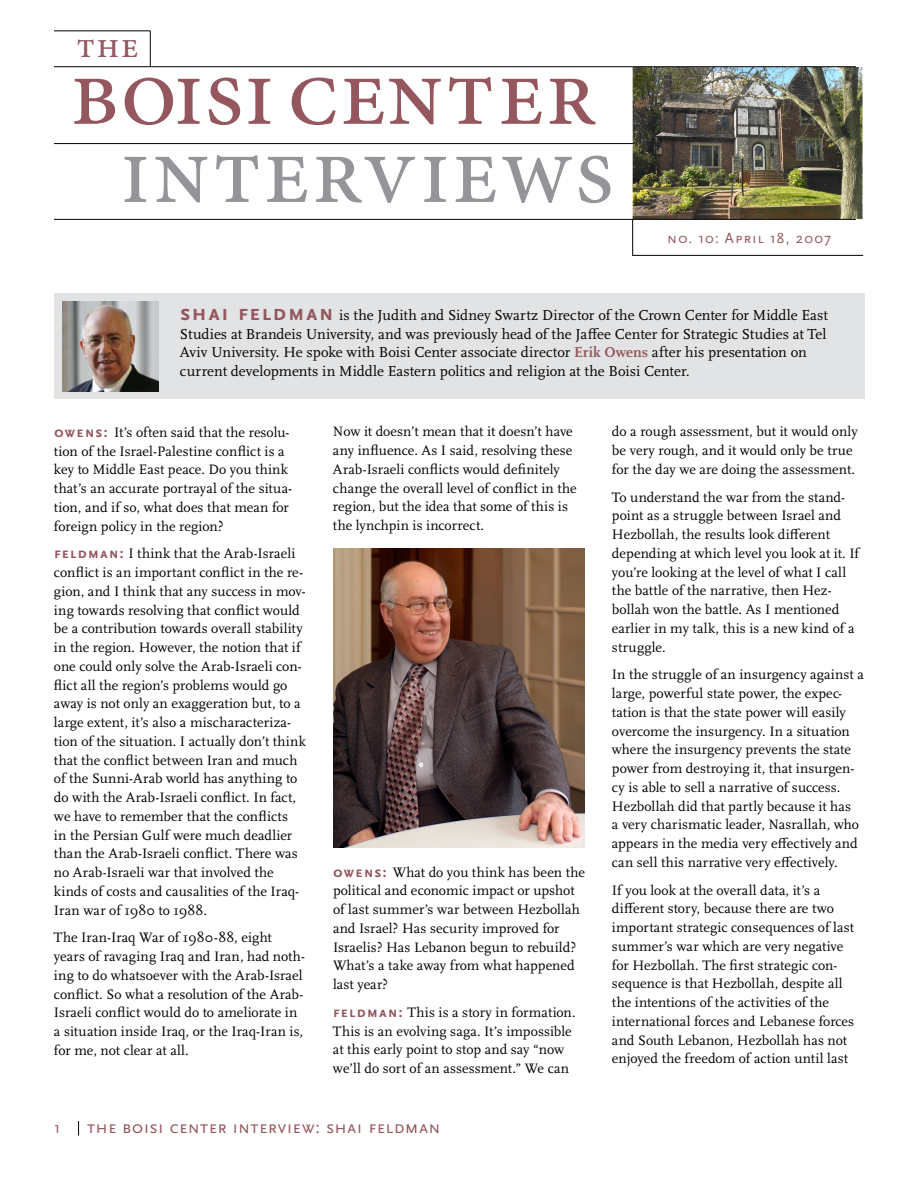
<style>
.page{position:relative;width:918px;height:1188px;background:#fff}
.page>*{position:absolute;margin:0;border:0;box-sizing:border-box;transform-origin:0 0}
.t1{font:97.05px "Minion Pro";letter-spacing:.01em;color:#94575e}
.t2{font:97.05px "Minion Pro";letter-spacing:.02em;color:#939598}
.t3{font:36.45px "Minion Pro";color:#94575e}
.t4{font:18px "Scala Sans OT";letter-spacing:.015em;color:#94575e}
.t5{font:16.5px "Scala Sans OT";color:#94575e}
.t6{font:15px/18.8px "Scala OT";color:#000}
.t7{font:15px "Scala Sans OT";letter-spacing:.065em;color:#94575e}
.t8{font:14.25px/18.8px "Scala OT";letter-spacing:.005em;color:#000}
.s1{font-family:"Scala Sans OT";font-weight:700;font-size:22.5px;color:#94575e}
.s2{font-weight:700;color:#94575e}
.s3{font-family:"Minion Pro"}
.s4{font-family:"Scala Sans OT";font-weight:700;font-size:15px;color:#94575e}
</style>
<div class="page">
<svg style="left:78px;top:1121px;width:1px;height:15px"></svg>
<div style="left:54px;top:294px;width:810px;height:105px;background:#e2e3e4"></div>
<img style="left:333px;top:549px;width:252px;height:299px">
<img style="left:633px;top:67px;width:230px;height:152px">
<hr style="left:54px;top:31px;width:97px;height:1px;background:#000">
<hr style="left:54px;top:66px;width:802px;height:1px;background:#000">
<hr style="left:54px;top:143px;width:579px;height:1px;background:#000">
<hr style="left:54px;top:219px;width:802px;height:1px;background:#000">
<hr style="left:150px;top:31px;width:1px;height:36px;background:#000">
<hr style="left:632px;top:220px;width:1px;height:36px;background:#000">
<hr style="left:632px;top:255px;width:231px;height:1px;background:#000">
<img style="left:62px;top:301px;width:96px;height:90px">
<h2 class="t3" style="left:76px;top:21px;width:64px">the</h2>
<h1 class="t1" style="left:70px;top:28px;width:528px">boisi center</h1>
<h1 class="t2" style="left:120px;top:106px;width:495px">interviews</h1>
<p class="t7" style="left:667px;top:230px;width:165px">no. 10: April 18, 2007</p>
<p class="t6" style="left:180px;top:306px;width:649px"><span class="s1">shai feldman</span> is the Judith and Sidney Swartz Director of the Crown Center for Middle East Studies at Brandeis University, and was previously head of the Jaffee Center for Strategic Studies at Tel Aviv University. He spoke with Boisi Center associate director <span class="s2">Erik Owens</span> after his presentation on current developments in Middle Eastern politics and religion at the Boisi Center<span class="s3">.</span></p>
<p class="t8" style="left:54px;top:423px;width:240px"><span class="s4">owens:</span> It’s often said that the resolu&shy;tion of the Israel-Palestine conflict is a key to Middle East peace. Do you think that’s an accurate portrayal of the situa&shy;tion, and if so, what does that mean for foreign policy in the region?</p>
<p class="t8" style="left:54px;top:545px;width:253px"><span class="s4">feldman:</span> I think that the Arab-Israeli conflict is an important conflict in the re&shy;gion, and I think that any success in mov&shy;ing towards resolving that conflict would be a contribution towards overall stability in the region. However, the notion that if one could only solve the Arab-Israeli con&shy;flict all the region’s problems would go away is not only an exaggeration but, to a large extent, it’s also a mischaracteriza&shy;tion of the situation. I actually don’t think that the conflict between Iran and much of the Sunni-Arab world has anything to do with the Arab-Israeli conflict. In fact, we have to remember that the conflicts<br>in the Persian Gulf were much deadlier than the Arab-Israeli conflict. There was no Arab-Israeli war that involved the kinds of costs and causalities of the Iraq-Iran war of 1980 to 1988.</p>
<p class="t8" style="left:54px;top:929px;width:253px">The Iran-Iraq War of 1980-88, eight years of ravaging Iraq and Iran, had noth&shy;ing to do whatsoever with the Arab-Israel conflict. So what a resolution of the Arab-Israeli conflict would do to ameliorate in a situation inside Iraq, or the Iraq-Iran is, for me, not clear at all.</p>
<p class="t8" style="left:333px;top:423px;width:245px">Now it doesn’t mean that it doesn’t have any influence. As I said, resolving these Arab-Israeli conflicts would definitely change the overall level of conflict in the region, but the idea that some of this is the lynchpin is incorrect.</p>
<p class="t8" style="left:333px;top:863px;width:254px"><span class="s4">owens:</span> What do you think has been the political and economic impact or upshot of last summer’s war between Hezbollah and Israel? Has security improved for Israelis? Has Lebanon begun to rebuild?<br>What’s a take away from what happened last year?</p>
<p class="t8" style="left:333px;top:1003px;width:244px"><span class="s4">feldman:</span> This is a story in formation.<br>This is an evolving saga. It’s impossible at this early point to stop and say “now we’ll do sort of an assessment.” We can</p>
<p class="t5" style="left:54px;top:1119px;width:8px">1</p>
<p class="t4" style="left:87px;top:1118px;width:355px">the boisi center interview: shai feldman</p>
<p class="t8" style="left:612px;top:423px;width:247px">do a rough assessment, but it would only be very rough, and it would only be true for the day we are doing the assessment.</p>
<p class="t8" style="left:612px;top:488px;width:249px">To understand the war from the stand&shy;point as a struggle between Israel and Hezbollah, the results look different depending at which level you look at it. If you’re looking at the level of what I call the battle of the narrative, then Hez&shy;bollah won the battle. As I mentioned earlier in my talk, this is a new kind of a struggle.</p>
<p class="t8" style="left:612px;top:666px;width:253px">In the struggle of an insurgency against a large, powerful state power, the expec&shy;tation is that the state power will easily overcome the insurgency. In a situation where the insurgency prevents the state power from destroying it, that insurgen&shy;cy is able to sell a narrative of success.<br>Hezbollah did that partly because it has<br>a very charismatic leader, Nasrallah, who appears in the media very effectively and can sell this narrative very effectively.</p>
<p class="t8" style="left:612px;top:881px;width:244px">If you look at the overall data, it’s a different story, because there are two important strategic consequences of last summer’s war which are very negative for Hezbollah. The first strategic con&shy;sequence is that Hezbollah, despite all the intentions of the activities of the international forces and Lebanese forces and South Lebanon, Hezbollah has not enjoyed the freedom of action until last</p>
</div>
